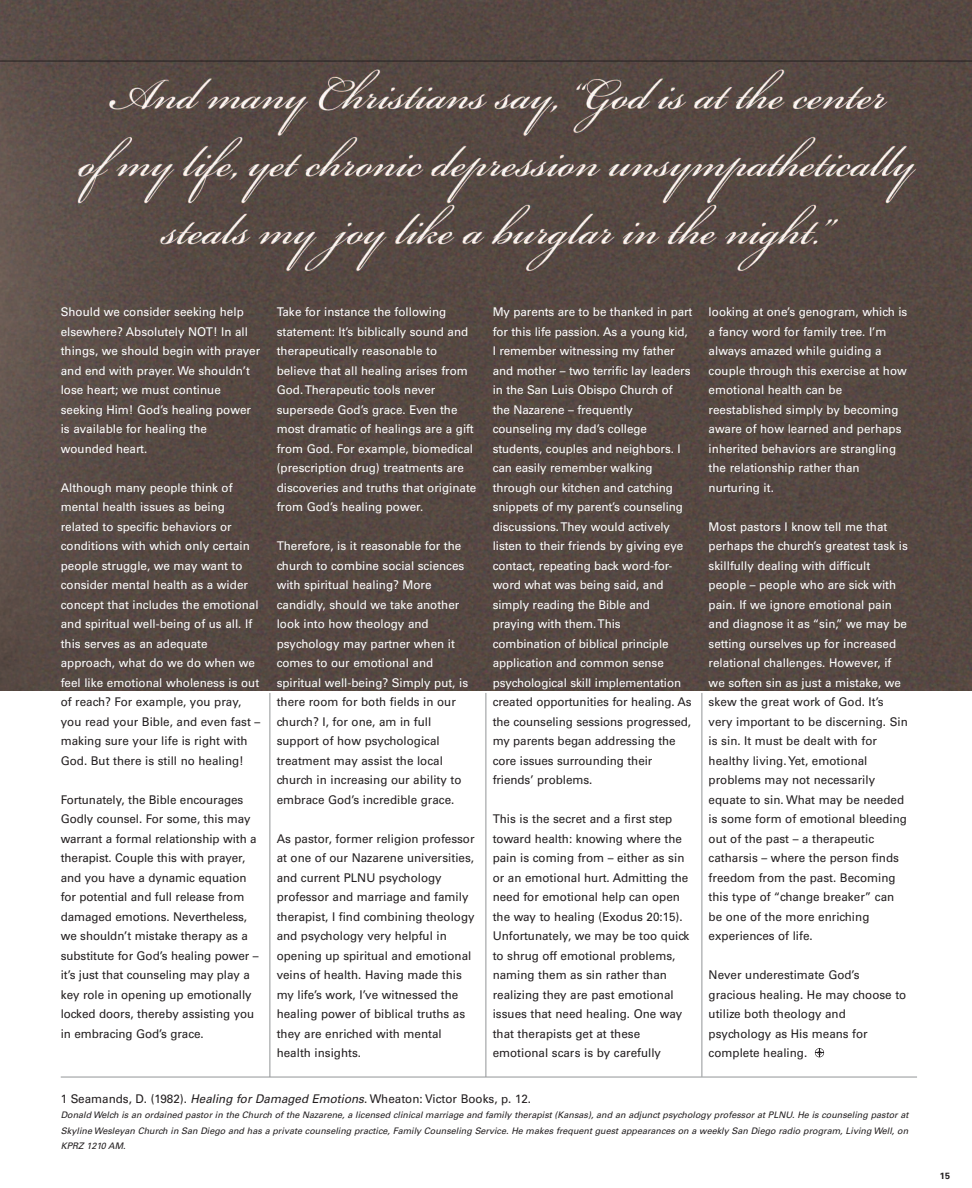
<style>
.page{position:relative;width:972px;height:1188px;background:#fff}
.page>*{position:absolute;margin:0;border:0;box-sizing:border-box;transform-origin:0 0}
.t1{font:12px/19.5px "Univers";color:#fff}
.t2{font:12px/19.5px "Univers";color:#231f20}
.t3{font:italic 9px/15.5px "Univers";color:#231f20;text-align:justify}
.t4{font:700 9px "Univers";color:#231f20}
.s1{font-style:italic}
</style>
<div class="page">
<img style="left:0;top:0;width:972px;height:690px">
<hr style="left:0;top:61px;width:972px;height:1px;background:#231f20">
<svg style="left:815px;top:1048px;width:9px;height:9px"></svg>
<hr style="left:270px;top:693px;width:1px;height:384px;background:#939598">
<hr style="left:486px;top:693px;width:1px;height:384px;background:#939598">
<hr style="left:702px;top:693px;width:1px;height:384px;background:#939598">
<hr style="left:61px;top:1077px;width:856px;height:1px;background:#939598">
<p class="t1" style="left:61px;top:303px;width:201px">Should we consider seeking help elsewhere? Absolutely NOT! In all things, we should begin with prayer and end with prayer. We shouldn’t lose heart; we must continue seeking Him! God’s healing power is available for healing the wounded heart.</p>
<p class="t1" style="left:61px;top:479px;width:200px">Although many people think of mental health issues as being related to specific behaviors or conditions with which only certain people struggle, we may want to consider mental health as a wider concept that includes the emotional and spiritual well-being of us all. If this serves as an adequate approach, what do we do when we feel like emotional wholeness is out</p>
<p class="t2" style="left:61px;top:693px;width:201px">of reach? For example, you pray, you read your Bible, and even fast – making sure your life is right with God. But there is still no healing!</p>
<p class="t2" style="left:61px;top:791px;width:199px">Fortunately, the Bible encourages Godly counsel. For some, this may warrant a formal relationship with a therapist. Couple this with prayer, and you have a dynamic equation for potential and full release from damaged emotions. Nevertheless, we shouldn’t mistake therapy as a substitute for God’s healing power – it’s just that counseling may play a key role in opening up emotionally locked doors, thereby assisting you in embracing God’s grace.</p>
<p class="t1" style="left:277px;top:303px;width:201px">Take for instance the following statement: It’s biblically sound and therapeutically reasonable to believe that all healing arises from God. Therapeutic tools never supersede God’s grace. Even the most dramatic of healings are a gift from God. For example, biomedical (prescription drug) treatments are discoveries and truths that originate from God’s healing power.</p>
<p class="t1" style="left:277px;top:537px;width:193px">Therefore, is it reasonable for the church to combine social sciences with spiritual healing? More candidly, should we take another look into how theology and psychology may partner when it comes to our emotional and spiritual well-being? Simply put, is</p>
<p class="t2" style="left:277px;top:693px;width:186px">there room for both fields in our church? I, for one, am in full support of how psychological treatment may assist the local church in increasing our ability to embrace God’s incredible grace.</p>
<p class="t2" style="left:277px;top:830px;width:199px">As pastor, former religion professor at one of our Nazarene universities, and current PLNU psychology professor and marriage and family therapist, I find combining theology and psychology very helpful in opening up spiritual and emotional veins of health. Having made this my life’s work, I’ve witnessed the healing power of biblical truths as they are enriched with mental health insights.</p>
<p class="t1" style="left:493px;top:303px;width:201px">My parents are to be thanked in part for this life passion. As a young kid,<br>I remember witnessing my father and mother – two terrific lay leaders in the San Luis Obispo Church of the Nazarene – frequently counseling my dad’s college students, couples and neighbors. I can easily remember walking through our kitchen and catching snippets of my parent’s counseling discussions. They would actively listen to their friends by giving eye contact, repeating back word-for&shy;word what was being said, and simply reading the Bible and praying with them. This<br>combination of biblical principle application and common sense psychological skill implementation</p>
<p class="t2" style="left:493px;top:693px;width:201px">created opportunities for healing. As the counseling sessions progressed, my parents began addressing the core issues surrounding their friends’ problems.</p>
<p class="t2" style="left:493px;top:810px;width:198px">This is the secret and a first step toward health: knowing where the pain is coming from – either as sin or an emotional hurt. Admitting the need for emotional help can open the way to healing (Exodus 20:15).<br>Unfortunately, we may be too quick to shrug off emotional problems, naming them as sin rather than realizing they are past emotional issues that need healing. One way that therapists get at these emotional scars is by carefully</p>
<p class="t1" style="left:709px;top:303px;width:200px">looking at one’s genogram, which is a fancy word for family tree. I’m always amazed while guiding a couple through this exercise at how emotional health can be reestablished simply by becoming aware of how learned and perhaps inherited behaviors are strangling the relationship rather than nurturing it.</p>
<p class="t1" style="left:709px;top:518px;width:201px">Most pastors I know tell me that perhaps the church’s greatest task is skillfully dealing with difficult people – people who are sick with pain. If we ignore emotional pain and diagnose it as “sin,” we may be setting ourselves up for increased relational challenges. However, if we soften sin as just a mistake, we</p>
<p class="t2" style="left:709px;top:693px;width:201px">skew the great work of God. It’s very important to be discerning. Sin is sin. It must be dealt with for healthy living. Yet, emotional problems may not necessarily equate to sin. What may be needed is some form of emotional bleeding out of the past – a therapeutic catharsis – where the person finds freedom from the past. Becoming this type of “change breaker” can be one of the more enriching experiences of life.</p>
<p class="t2" style="left:709px;top:966px;width:199px">Never underestimate God’s gracious healing. He may choose to utilize both theology and psychology as His means for complete healing.</p>
<p class="t2" style="left:61px;top:1090px;width:472px">1 Seamands, D. (1982). <span class="s1">Healing for Damaged Emotions</span>. Wheaton: Victor Books, p. 12.</p>
<p class="t3" style="left:61px;top:1108px;width:849px">Donald Welch is an ordained pastor in the Church of the Nazarene, a licensed clinical marriage and family therapist (Kansas), and an adjunct psychology professor at PLNU. He is counseling pastor at Skyline Wesleyan Church in San Diego and has a private counseling practice, Family Counseling Service. He makes frequent guest appearances on a weekly San Diego radio program, Living Well, on KPRZ 1210 AM.</p>
<p class="t4" style="left:940px;top:1173px;width:12px">15</p>
</div>
